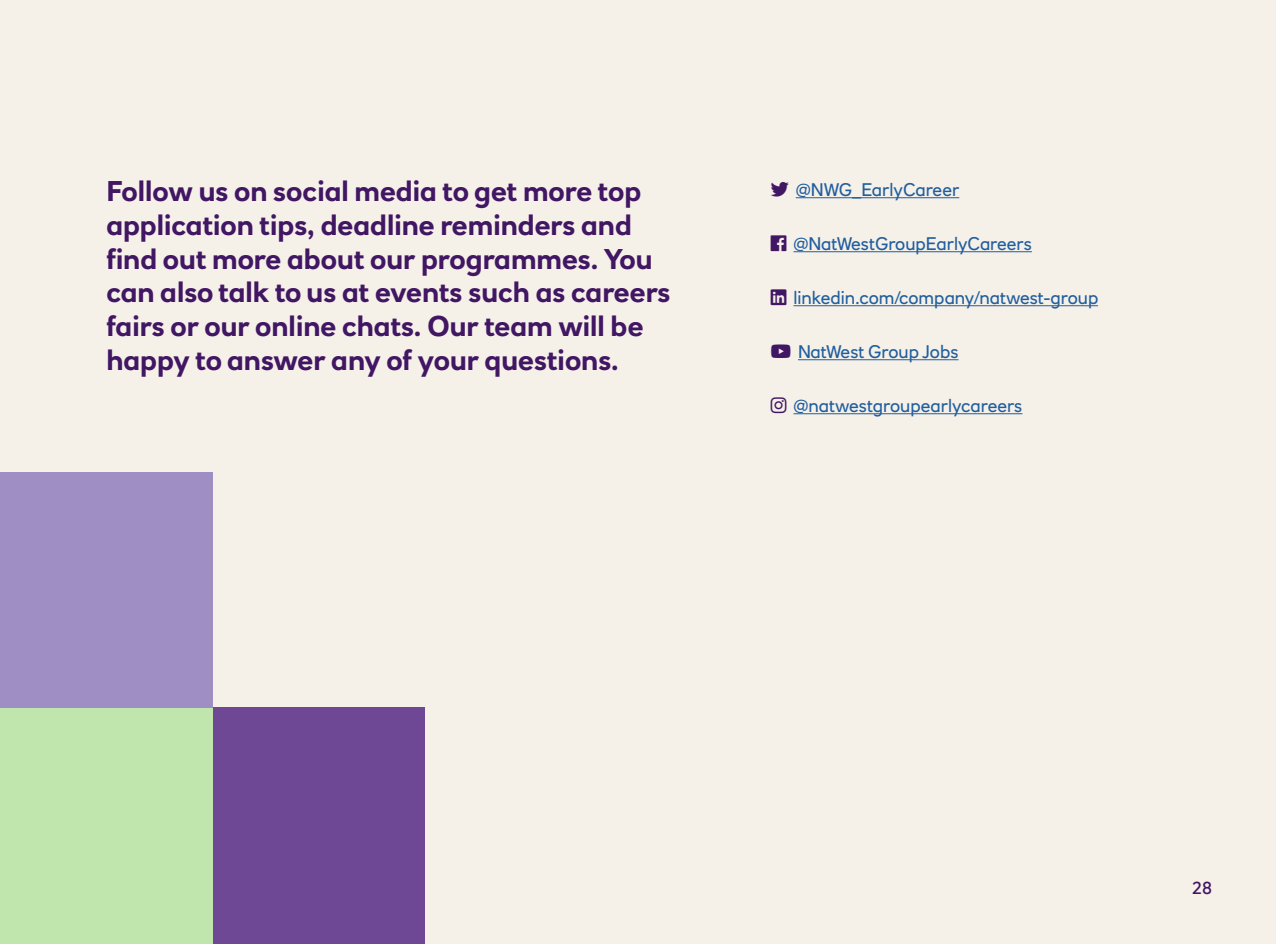
<style>
.page{position:relative;width:1276px;height:944px;background:#f5f1e9}
.page>*{position:absolute;margin:0;border:0;box-sizing:border-box;transform-origin:0 0}
.t1{font:700 28.12px/33.8px "RN House Sans";color:#411663}
.t2{font:18px "RN House Sans";color:#215e9e}
.t3{font:18px "RN House Sans";color:#411663}
.s1{color:#411663}
</style>
<div class="page">
<hr style="left:795px;top:197px;width:164px;height:1px;background:#215e9e">
<hr style="left:793px;top:251px;width:239px;height:1px;background:#215e9e">
<hr style="left:793px;top:305px;width:305px;height:1px;background:#215e9e">
<hr style="left:798px;top:359px;width:160px;height:1px;background:#215e9e">
<hr style="left:793px;top:413px;width:229px;height:1px;background:#215e9e">
<div style="left:213px;top:708px;width:212px;height:236px;background:#6e4895"></div>
<div style="left:0;top:708px;width:213px;height:236px;background:#c1e6ad"></div>
<div style="left:0;top:472px;width:213px;height:236px;background:#9e8ec3"></div>
<p class="t1" style="left:106px;top:174px;width:566px">Follow us on social media to get more top application tips, deadline reminders and find out more about our programmes. You can also talk to us at events such as careers fairs or our online chats. Our team will be happy to answer any of your questions.</p>
<p class="t2" style="left:770px;top:178px;width:190px"><span class="s1">▼▼▼</span> @NWG_EarlyCareer</p>
<p class="t2" style="left:770px;top:232px;width:263px"><span class="s1">□□</span> @NatWestGroupEarlyCareers</p>
<p class="t2" style="left:770px;top:286px;width:329px"><span class="s1">●■■</span> linkedin.com/company/natwest-group</p>
<p class="t2" style="left:770px;top:340px;width:189px"><span class="s1">□◆▼◆</span> NatWest Group Jobs</p>
<p class="t2" style="left:770px;top:394px;width:253px"><span class="s1">■▲▼</span> @natwestgroupearlycareers</p>
<p class="t3" style="left:1192px;top:876px;width:21px">28</p>
</div>
